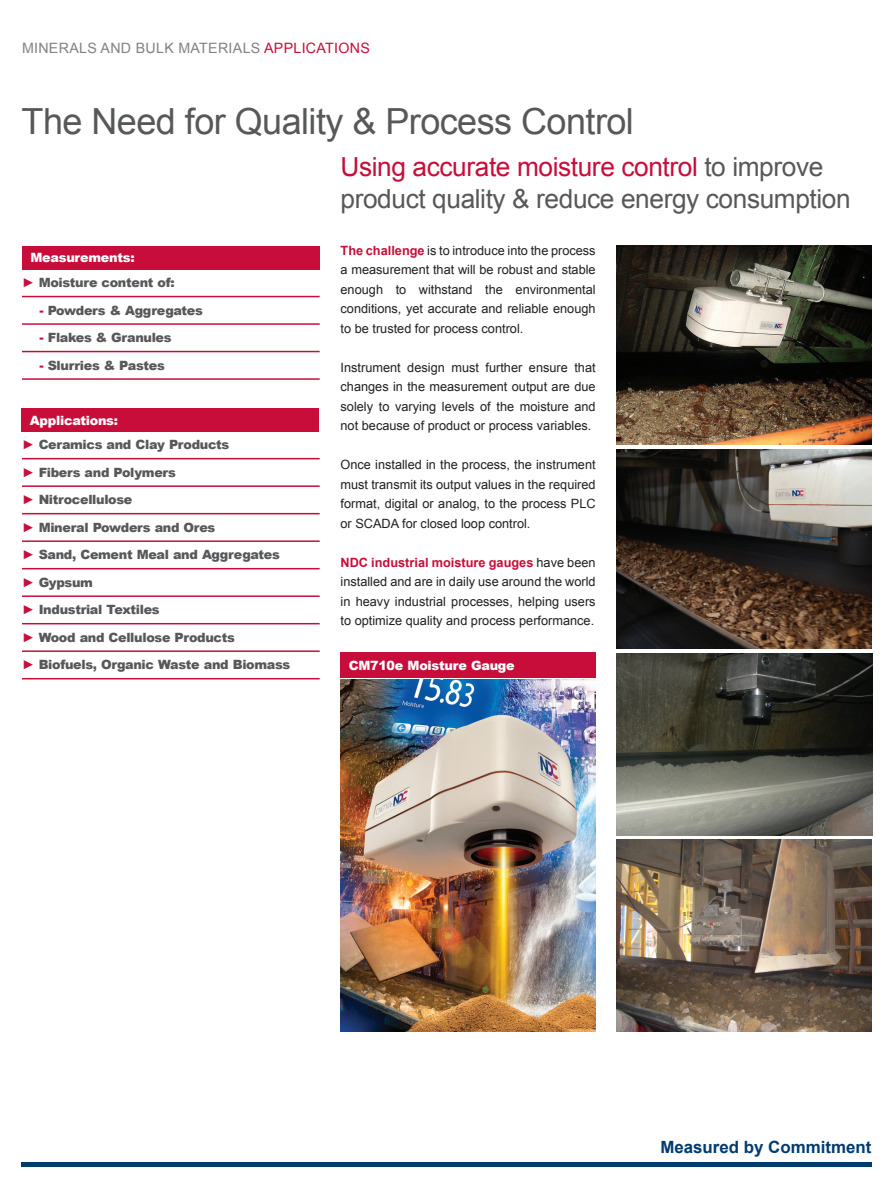
<style>
.page{position:relative;width:893px;height:1188px;background:#fff}
.page>*{position:absolute;margin:0;border:0;box-sizing:border-box;transform-origin:0 0}
.t1{font:36px "Arial";letter-spacing:-.015em;color:#57585a}
.t2{font:26.25px/31.5px "Arial";letter-spacing:-.015em;color:#57585a}
.t3{font:700 16.8px "Arial";color:#003b70}
.t4{font:14.25px "Arial";letter-spacing:.02em;color:#808285}
.t5{font:12.75px/19.5px "Arial";color:#231f20;text-align:justify}
.t6{font:900 12.75px/27.5px "Arial";letter-spacing:-.025em;color:#57585a}
.t7{font:900 12.75px "Arial";letter-spacing:-.02em;color:#fff}
.s1{color:#c80d3a}
.s2{font-weight:700;color:#c80d3a}
</style>
<div class="page">
<img style="left:340px;top:679px;width:255px;height:352px">
<hr style="left:22px;top:296px;width:298px;height:1px;background:#c80d3a">
<hr style="left:22px;top:323px;width:298px;height:2px;background:#c80d3a">
<hr style="left:22px;top:351px;width:298px;height:1px;background:#c80d3a">
<hr style="left:22px;top:378px;width:298px;height:2px;background:#c80d3a">
<div style="left:22px;top:246px;width:298px;height:24px;background:#c80d3a"></div>
<div style="left:340px;top:653px;width:255px;height:25px;background:#c80d3a"></div>
<img style="left:617px;top:246px;width:255px;height:198px">
<img style="left:616px;top:450px;width:255px;height:198px">
<img style="left:617px;top:654px;width:255px;height:181px">
<img style="left:616px;top:840px;width:255px;height:191px">
<hr style="left:22px;top:458px;width:298px;height:1px;background:#c80d3a">
<hr style="left:22px;top:485px;width:298px;height:2px;background:#c80d3a">
<hr style="left:22px;top:513px;width:298px;height:1px;background:#c80d3a">
<hr style="left:22px;top:540px;width:298px;height:2px;background:#c80d3a">
<hr style="left:22px;top:568px;width:298px;height:1px;background:#c80d3a">
<hr style="left:22px;top:595px;width:298px;height:2px;background:#c80d3a">
<hr style="left:22px;top:623px;width:298px;height:1px;background:#c80d3a">
<hr style="left:22px;top:650px;width:298px;height:2px;background:#c80d3a">
<hr style="left:22px;top:678px;width:298px;height:1px;background:#c80d3a">
<div style="left:21px;top:408px;width:298px;height:24px;background:#c80d3a"></div>
<div style="left:21px;top:1162px;width:850px;height:5px;background:#003b70"></div>
<p class="t4" style="left:22px;top:39px;width:349px">MINERALS AND BULK MATERIALS <span class="s1">APPLICATIONS</span></p>
<h1 class="t1" style="left:22px;top:98px;width:614px">The Need for Quality &amp; Process Control</h1>
<p class="t7" style="left:31px;top:248px;width:106px">Measurements:</p>
<p class="t6" style="left:22px;top:269px;width:154px"><span class="s1">►</span> Moisture content of:</p>
<p class="t6" style="left:39px;top:296px;width:165px"><span class="s1">-</span> Powders &amp; Aggregates</p>
<p class="t6" style="left:39px;top:324px;width:134px"><span class="s1">-</span> Flakes &amp; Granules</p>
<p class="t6" style="left:39px;top:351px;width:127px"><span class="s1">-</span> Slurries &amp; Pastes</p>
<p class="t7" style="left:30px;top:411px;width:90px">Applications:</p>
<p class="t6" style="left:22px;top:431px;width:270px"><span class="s1">►</span> Ceramics and Clay Products<br><span class="s1">►</span> Fibers and Polymers<br><span class="s1">►</span> Nitrocellulose<br><span class="s1">►</span> Mineral Powders and Ores<br><span class="s1">►</span> Sand, Cement Meal and Aggregates <span class="s1">►</span> Gypsum<br><span class="s1">►</span> Industrial Textiles<br><span class="s1">►</span> Wood and Cellulose Products<br><span class="s1">►</span> Biofuels, Organic Waste and Biomass</p>
<h2 class="t2" style="left:341px;top:152px;width:512px"><span class="s1">Using accurate moisture control</span> to improve product quality &amp; reduce energy consumption</h2>
<p class="t5" style="left:341px;top:241px;width:257px"><span class="s2">The challenge</span> is to introduce into the process a measurement that will be robust and stable enough to withstand the environmental conditions, yet accurate and reliable enough to be trusted for process control.</p>
<p class="t5" style="left:341px;top:358px;width:257px">Instrument design must further ensure that changes in the measurement output are due solely to varying levels of the moisture and not because of product or process variables.</p>
<p class="t5" style="left:341px;top:455px;width:257px">Once installed in the process, the instrument must transmit its output values in the required format, digital or analog, to the process PLC or SCADA for closed loop control.</p>
<p class="t5" style="left:341px;top:553px;width:257px"><span class="s2">NDC industrial moisture gauges</span> have been installed and are in daily use around the world in heavy industrial processes, helping users to optimize quality and process performance.</p>
<p class="t7" style="left:349px;top:656px;width:167px">CM710e Moisture Gauge</p>
<h3 class="t3" style="left:660px;top:1136px;width:212px">Measured by Commitment</h3>
</div>
